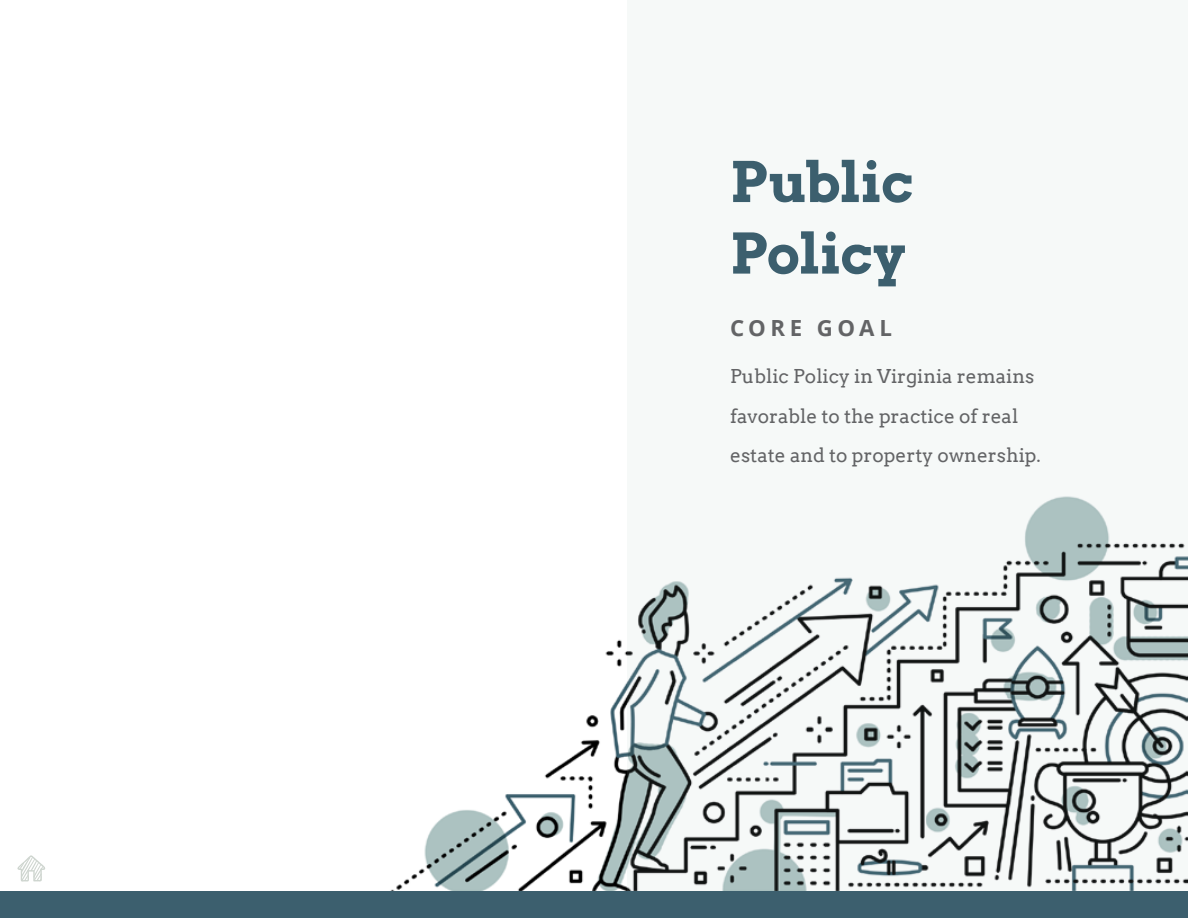
<style>
.page{position:relative;width:1188px;height:918px;background:#fff}
.page>*{position:absolute;margin:0;border:0;box-sizing:border-box;transform-origin:0 0}
.t1{font:700 55.65px/71.6px "Arvo";letter-spacing:-.015em;color:#3c5f6e}
.t2{font:700 22.2px "Open Sans";letter-spacing:.195em;color:#636466}
.t3{font:19.05px/39.8px "Arvo";color:#636466}
</style>
<div class="page">
<svg style="left:17px;top:855px;width:28px;height:27px"></svg>
<img style="left:390px;top:639px;width:237px;height:252px">
<svg style="left:627px;top:496px;width:561px;height:395px;fill:#f6f9f8"></svg>
<div style="left:0;top:891px;width:1188px;height:27px;background:#3c5f6e"></div>
<h1 class="t1" style="left:730px;top:146px;width:184px">Public<br>Policy</h1>
<p class="t2" style="left:730px;top:312px;width:163px">CORE GOAL</p>
<p class="t3" style="left:730px;top:356px;width:312px">Public Policy in Virginia remains favorable to the practice of real estate and to property ownership.</p>
</div>
